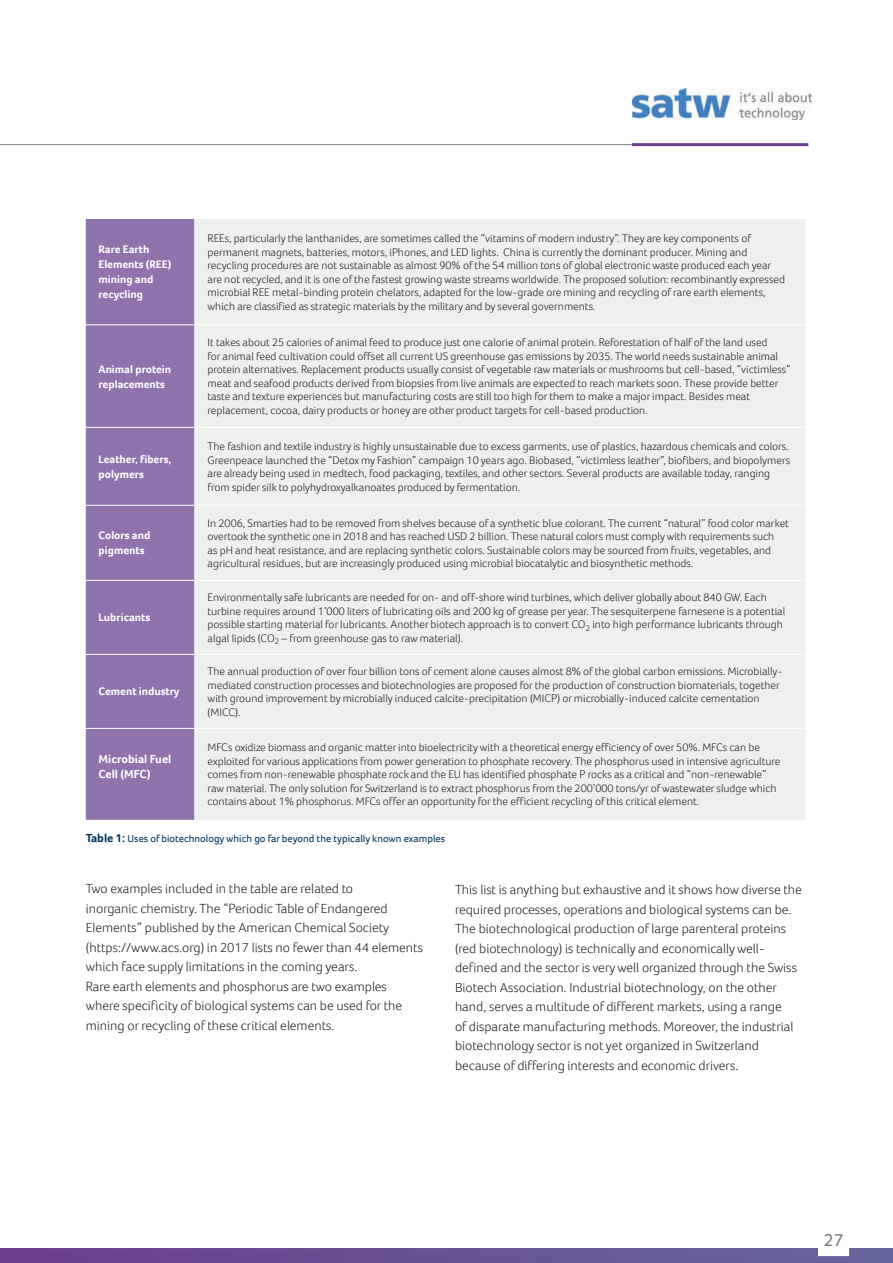
<style>
.page{position:relative;width:893px;height:1263px;background:#fff}
.page>*{position:absolute;margin:0;border:0;box-sizing:border-box;transform-origin:0 0}
.t1{font:18px "Foco";color:#7a7c82}
.t2{font:300 13.5px/19.5px "Foco";color:#231f20}
.t3{font:700 12px/15px "Foco";color:#fff}
.t4{font:300 11.25px/13.5px "Foco";color:#231f20}
.t5{font:700 11.25px/15px "Foco";color:#fff}
.t6{font:10.5px "Foco";color:#003359}
.s1{font-weight:700;font-size:12px}
</style>
<div class="page">
<hr style="left:0;top:144px;width:786px;height:1px;background:#7a7c82">
<svg style="left:0;top:1248px;width:893px;height:15px;background:#6a5596"></svg>
<img style="left:632px;top:88px;width:179px;height:31px">
<hr style="left:632px;top:143px;width:176px;height:3px;background:#6a3f8e">
<div style="left:86px;top:219px;width:108px;height:601px;background:#8f73ac"></div>
<div style="left:195px;top:219px;width:611px;height:601px;background:#eeefef"></div>
<hr style="left:86px;top:324px;width:109px;height:1px;background:#fff">
<hr style="left:195px;top:324px;width:611px;height:1px;background:#fff">
<hr style="left:86px;top:427px;width:109px;height:1px;background:#fff">
<hr style="left:195px;top:427px;width:611px;height:1px;background:#fff">
<hr style="left:86px;top:505px;width:109px;height:1px;background:#fff">
<hr style="left:195px;top:505px;width:611px;height:1px;background:#fff">
<hr style="left:86px;top:580px;width:109px;height:1px;background:#fff">
<hr style="left:195px;top:580px;width:611px;height:1px;background:#fff">
<hr style="left:86px;top:654px;width:109px;height:1px;background:#fff">
<hr style="left:195px;top:654px;width:611px;height:1px;background:#fff">
<hr style="left:86px;top:728px;width:109px;height:1px;background:#fff">
<hr style="left:195px;top:728px;width:611px;height:1px;background:#fff">
<p class="t5" style="left:99px;top:242px;width:74px">Rare Earth<br>Elements (REE) mining and recycling</p>
<p class="t4" style="left:208px;top:231px;width:579px">REEs, particularly the lanthanides, are sometimes called the “vitamins of modern industry”. They are key components of permanent magnets, batteries, motors, iPhones, and LED lights. China is currently the dominant producer. Mining and recycling procedures are not sustainable as almost 90% of the 54 million tons of global electronic waste produced each year are not recycled, and it is one of the fastest growing waste streams worldwide. The proposed solution: recombinantly expressed microbial REE metal-binding protein chelators, adapted for the low-grade ore mining and recycling of rare earth elements, which are classified as strategic materials by the military and by several governments.</p>
<p class="t5" style="left:99px;top:361px;width:74px">Animal protein replacements</p>
<p class="t5" style="left:99px;top:451px;width:74px">Leather, fibers, polymers</p>
<p class="t5" style="left:99px;top:528px;width:53px">Colors and pigments</p>
<p class="t5" style="left:99px;top:610px;width:53px">Lubricants</p>
<p class="t5" style="left:99px;top:684px;width:82px">Cement industry</p>
<p class="t4" style="left:208px;top:336px;width:584px">It takes about 25 calories of animal feed to produce just one calorie of animal protein. Reforestation of half of the land used<br>for animal feed cultivation could offset all current US greenhouse gas emissions by 2035. The world needs sustainable animal protein alternatives. Replacement products usually consist of vegetable raw materials or mushrooms but cell-based, “victimless” meat and seafood products derived from biopsies from live animals are expected to reach markets soon. These provide better taste and texture experiences but manufacturing costs are still too high for them to make a major impact. Besides meat replacement, cocoa, dairy products or honey are other product targets for cell-based production.</p>
<p class="t4" style="left:208px;top:439px;width:584px">The fashion and textile industry is highly unsustainable due to excess garments, use of plastics, hazardous chemicals and colors.<br>Greenpeace launched the “Detox my Fashion” campaign 10 years ago. Biobased, “victimless leather”, biofibers, and biopolymers are already being used in medtech, food packaging, textiles, and other sectors. Several products are available today, ranging from spider silk to polyhydroxyalkanoates produced by fermentation.</p>
<p class="t4" style="left:208px;top:516px;width:583px">In 2006, Smarties had to be removed from shelves because of a synthetic blue colorant. The current “natural” food color market overtook the synthetic one in 2018 and has reached USD 2 billion. These natural colors must comply with requirements such<br>as pH and heat resistance, and are replacing synthetic colors. Sustainable colors may be sourced from fruits, vegetables, and agricultural residues, but are increasingly produced using microbial biocatalytic and biosynthetic methods.</p>
<p class="t4" style="left:208px;top:590px;width:579px">Environmentally safe lubricants are needed for on- and off-shore wind turbines, which deliver globally about 840 GW. Each turbine requires around 1’000 liters of lubricating oils and 200 kg of grease per year. The sesquiterpene farnesene is a potential possible starting material for lubricants. Another biotech approach is to convert CO<sub>2</sub> into high performance lubricants through algal lipids (CO<sub>2</sub> – from greenhouse gas to raw material).</p>
<p class="t4" style="left:208px;top:664px;width:576px">The annual production of over four billion tons of cement alone causes almost 8% of the global carbon emissions. Microbially&shy;mediated construction processes and biotechnologies are proposed for the production of construction biomaterials, together with ground improvement by microbially induced calcite-precipitation (MICP) or microbially-induced calcite cementation (MICC).</p>
<p class="t3" style="left:99px;top:752px;width:74px">Microbial Fuel<br>Cell (MFC)</p>
<p class="t4" style="left:208px;top:740px;width:574px">MFCs oxidize biomass and organic matter into bioelectricity with a theoretical energy efficiency of over 50%. MFCs can be exploited for various applications from power generation to phosphate recovery. The phosphorus used in intensive agriculture comes from non-renewable phosphate rock and the EU has identified phosphate P rocks as a critical and “non-renewable” raw material. The only solution for Switzerland is to extract phosphorus from the 200’000 tons/yr of wastewater sludge which contains about 1% phosphorus. MFCs offer an opportunity for the efficient recycling of this critical element.</p>
<p class="t6" style="left:86px;top:831px;width:361px"><span class="s1">Table 1:</span> Uses of biotechnology which go far beyond the typically known examples</p>
<p class="t2" style="left:86px;top:879px;width:339px">Two examples included in the table are related to<br>inorganic chemistry. The “Periodic Table of Endangered Elements” published by the American Chemical Society (https://www.acs.org) in 2017 lists no fewer than 44 elements which face supply limitations in the coming years.<br>Rare earth elements and phosphorus are two examples where specificity of biological systems can be used for the mining or recycling of these critical elements.</p>
<p class="t2" style="left:455px;top:880px;width:348px">This list is anything but exhaustive and it shows how diverse the required processes, operations and biological systems can be.<br>The biotechnological production of large parenteral proteins (red biotechnology) is technically and economically well&shy;defined and the sector is very well organized through the Swiss Biotech Association. Industrial biotechnology, on the other hand, serves a multitude of different markets, using a range<br>of disparate manufacturing methods. Moreover, the industrial biotechnology sector is not yet organized in Switzerland because of differing interests and economic drivers.</p>
<h1 class="t1" style="left:824px;top:1228px;width:21px">27</h1>
</div>
